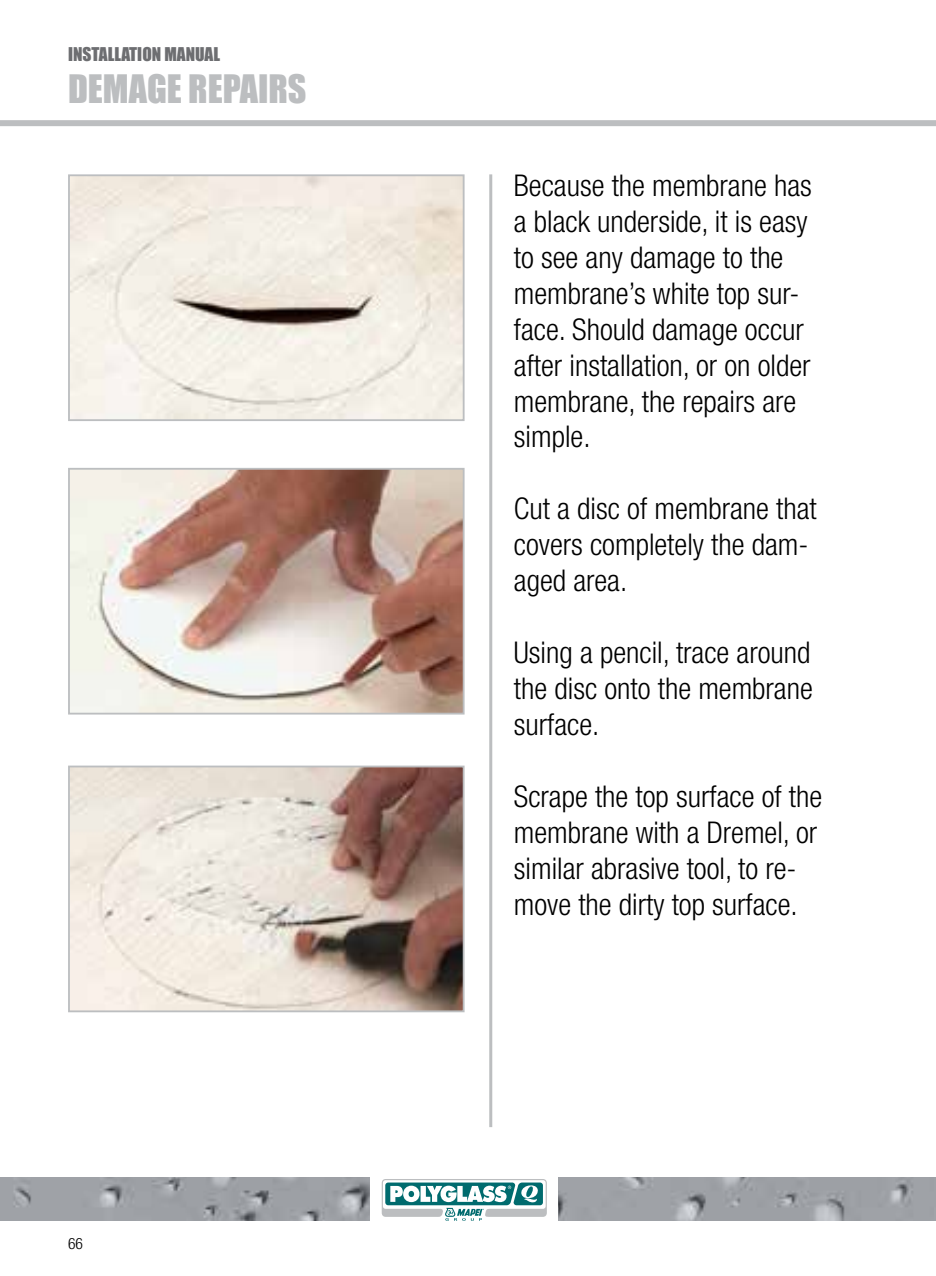
<style>
.page{position:relative;width:936px;height:1276px;background:#fff}
.page>*{position:absolute;margin:0;border:0;box-sizing:border-box;transform-origin:0 0}
.t1{font:36px "Impact";color:#bcbec0}
.t2{font:300 condensed 30px/36px "Helvetica Neue LT Std";color:#000}
.t3{font:17.4px "Impact";color:#6d6e71}
.t4{font:300 condensed 15.6px "Helvetica Neue LT Std";color:#000}
</style>
<div class="page">
<hr style="left:489px;top:174px;width:3px;height:953px;background:#bcbec0">
<div style="left:0;top:120px;width:935px;height:6px;background:#bcbec0"></div>
<img style="left:0;top:1177px;width:935px;height:43px">
<div style="left:371px;top:1171px;width:187px;height:51px;background:#fff"></div>
<svg style="left:381px;top:1179px;width:166px;height:41px"></svg>
<img style="left:71px;top:177px;width:390px;height:241px">
<div style="left:68px;top:174px;width:396px;height:247px;border:2px solid #bcbec0"></div>
<img style="left:71px;top:471px;width:390px;height:240px">
<div style="left:68px;top:468px;width:396px;height:246px;border:2px solid #bcbec0"></div>
<img style="left:71px;top:768px;width:390px;height:241px">
<div style="left:68px;top:765px;width:396px;height:247px;border:2px solid #bcbec0"></div>
<p class="t3" style="left:68px;top:40px;width:153px">INSTALLATION MANUAL</p>
<p class="t1" style="left:68px;top:60px;width:240px">DEMAGE REPAIRS</p>
<p class="t4" style="left:68px;top:1234px;width:16px">66</p>
<p class="t2" style="left:514px;top:167px;width:299px">Because the membrane has a black underside, it is easy to see any damage to the membrane’s white top sur&shy;face. Should damage occur after installation, or on older membrane, the repairs are simple.</p>
<p class="t2" style="left:514px;top:490px;width:304px">Cut a disc of membrane that covers completely the dam&shy;aged area.</p>
<p class="t2" style="left:514px;top:634px;width:300px;text-align:justify">Using a pencil, trace around the disc onto the membrane surface.</p>
<p class="t2" style="left:514px;top:778px;width:310px">Scrape the top surface of the membrane with a Dremel, or similar abrasive tool, to re&shy;move the dirty top surface.</p>
</div>
